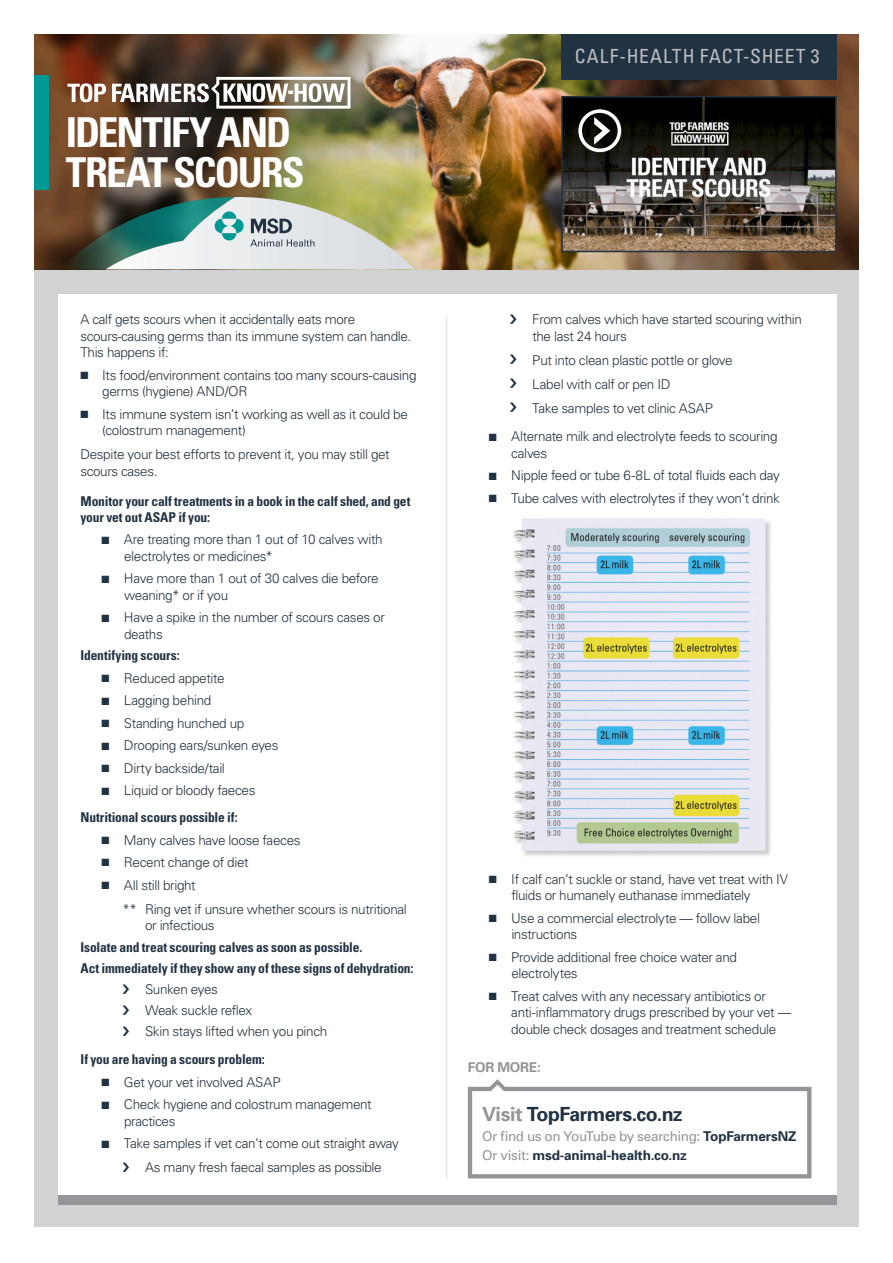
<style>
.page{position:relative;width:893px;height:1263px;background:#fff}
.page>*{position:absolute;margin:0;border:0;box-sizing:border-box;transform-origin:0 0}
.t1{font:700 condensed 41.1px/39.5px "Univers";letter-spacing:-.05em;color:#fff}
.t2{font:condensed 19.5px "Univers";letter-spacing:.05em;color:#bcbdc0}
.t3{font:700 19.5px "Univers";letter-spacing:-.02em;color:#213242}
.t4{font:300 13.5px/16.5px "Univers";letter-spacing:-.025em;color:#213242}
.t5{font:700 condensed 13.5px/16.2px "Univers";letter-spacing:-.01em;color:#213242}
.t6{font:13.5px/19.5px "Univers";letter-spacing:-.025em;color:#939598}
.t7{font:700 13.5px "Univers";letter-spacing:-.01em;color:#939598}
.s1{font-weight:300;font-stretch:normal}
.s2{color:#939598}
.s3{font-weight:700;color:#213242}
</style>
<div class="page">
<div style="left:34px;top:269px;width:825px;height:958px;background:#d1d2d4"></div>
<img style="left:34px;top:34px;width:825px;height:235px">
<div style="left:561px;top:34px;width:276px;height:46px;background:#213242"></div>
<svg style="left:67px;top:77px;width:283px;height:32px"></svg>
<div style="left:59px;top:294px;width:778px;height:911px;background:#fff"></div>
<div style="left:34px;top:76px;width:15px;height:114px;background:#009894"></div>
<svg style="left:561px;top:96px;width:276px;height:156px;background:#4c473f"></svg>
<hr style="left:446px;top:315px;width:1px;height:864px;background:#e6e7e9">
<div style="left:59px;top:1195px;width:778px;height:10px;background:#939598"></div>
<img style="left:513px;top:518px;width:258px;height:338px">
<svg style="left:60px;top:197px;width:355px;height:72px;background:#9baa9a"></svg>
<svg style="left:468px;top:1079px;width:343px;height:99px"></svg>
<h1 class="t1" style="left:66px;top:113px;width:240px">IDENTIFY AND<br>TREAT SCOURS</h1>
<p class="t4" style="left:81px;top:311px;width:332px">A calf gets scours when it accidentally eats more scours-causing germs than its immune system can handle.<br>This happens if:</p>
<p class="t4" style="left:102px;top:366px;width:316px;text-indent:-22px">■ Its food/environment contains too many scours-causing germs (hygiene) AND/OR</p>
<p class="t4" style="left:102px;top:405px;width:307px;text-indent:-22px">■ Its immune system isn’t working as well as it could be (colostrum management)</p>
<p class="t4" style="left:81px;top:446px;width:311px">Despite your best efforts to prevent it, you may still get scours cases.</p>
<p class="t5" style="left:81px;top:493px;width:331px">Monitor your calf treatments in a book in the calf shed, and get your vet out ASAP if you:</p>
<p class="t4" style="left:124px;top:531px;width:260px;text-indent:-22px">■ Are treating more than 1 out of 10 calves with electrolytes or medicines*</p>
<p class="t4" style="left:124px;top:570px;width:256px;text-indent:-23px">■ Have more than 1 out of 30 calves die before weaning* or if you</p>
<p class="t4" style="left:124px;top:609px;width:262px;text-indent:-22px">■ Have a spike in the number of scours cases or deaths</p>
<p class="t5" style="left:81px;top:647px;width:101px">Identifying scours:</p>
<p class="t4" style="left:102px;top:669px;width:124px">■ Reduced appetite</p>
<p class="t4" style="left:102px;top:692px;width:111px">■ Lagging behind</p>
<p class="t4" style="left:102px;top:714px;width:144px">■ Standing hunched up</p>
<p class="t4" style="left:102px;top:737px;width:179px">■ Drooping ears/sunken eyes</p>
<p class="t4" style="left:102px;top:759px;width:125px">■ Dirty backside/tail</p>
<p class="t5" style="left:81px;top:777px;width:176px;line-height:26.7px;text-indent:21px">■ <span class="s1">Liquid or bloody faeces<br></span>Nutritional scours possible if:</p>
<p class="t4" style="left:102px;top:831px;width:201px">■ Many calves have loose faeces</p>
<p class="t4" style="left:102px;top:854px;width:149px">■ Recent change of diet</p>
<p class="t4" style="left:123px;top:872px;width:286px;line-height:24px;text-indent:-21px">■ All still bright<br>** Ring vet if unsure whether scours is nutritional</p>
<p class="t4" style="left:145px;top:917px;width:71px">or infectious</p>
<p class="t5" style="left:81px;top:937px;width:335px;line-height:21px">Isolate and treat scouring calves as soon as possible.<br>Act immediately if they show any of these signs of dehydration:</p>
<p class="t4" style="left:145px;top:978px;width:184px;line-height:21px">Sunken eyes<br>Weak suckle reflex<br>Skin stays lifted when you pinch</p>
<p class="t5" style="left:81px;top:1051px;width:186px">If you are having a scours problem:</p>
<p class="t4" style="left:102px;top:1073px;width:181px">■ Get your vet involved ASAP</p>
<p class="t4" style="left:124px;top:1096px;width:249px;text-indent:-23px">■ Check hygiene and colostrum management practices</p>
<p class="t4" style="left:145px;top:1131px;width:255px;line-height:24px;text-indent:-43px">■ Take samples if vet can’t come out straight away<br>As many fresh faecal samples as possible</p>
<h2 class="t2" style="left:575px;top:44px;width:246px">CALF-HEALTH FACT-SHEET 3</h2>
<p class="t4" style="left:532px;top:311px;width:271px">From calves which have started scouring within the last 24 hours</p>
<p class="t4" style="left:532px;top:348px;width:202px;line-height:24px">Put into clean plastic pottle or glove<br>Label with calf or pen ID<br>Take samples to vet clinic ASAP</p>
<p class="t4" style="left:511px;top:428px;width:268px;text-indent:-22px">■ Alternate milk and electrolyte feeds to scouring calves</p>
<p class="t4" style="left:489px;top:467px;width:293px">■ Nipple feed or tube 6-8L of total fluids each day</p>
<p class="t4" style="left:489px;top:489px;width:293px">■ Tube calves with electrolytes if they won’t drink</p>
<p class="t4" style="left:511px;top:870px;width:278px;text-indent:-23px">■ If calf can’t suckle or stand, have vet treat with IV fluids or humanely euthanase immediately</p>
<p class="t4" style="left:511px;top:909px;width:250px;text-indent:-23px">■ Use a commercial electrolyte — follow label instructions</p>
<p class="t4" style="left:511px;top:948px;width:227px;text-indent:-23px">■ Provide additional free choice water and electrolytes</p>
<p class="t4" style="left:511px;top:987px;width:281px;text-indent:-22px">■ Treat calves with any necessary antibiotics or anti-inflammatory drugs prescribed by your vet — double check dosages and treatment schedule</p>
<p class="t7" style="left:468px;top:1059px;width:74px">FOR MORE:</p>
<h2 class="t3" style="left:482px;top:1102px;width:202px"><span class="s2">Visit</span> TopFarmers.co.nz</h2>
<p class="t6" style="left:482px;top:1126px;width:316px">Or find us on YouTube by searching: <span class="s3">TopFarmersNZ<br></span>Or visit: <span class="s3">msd-animal-health.co.nz</span></p>
</div>
